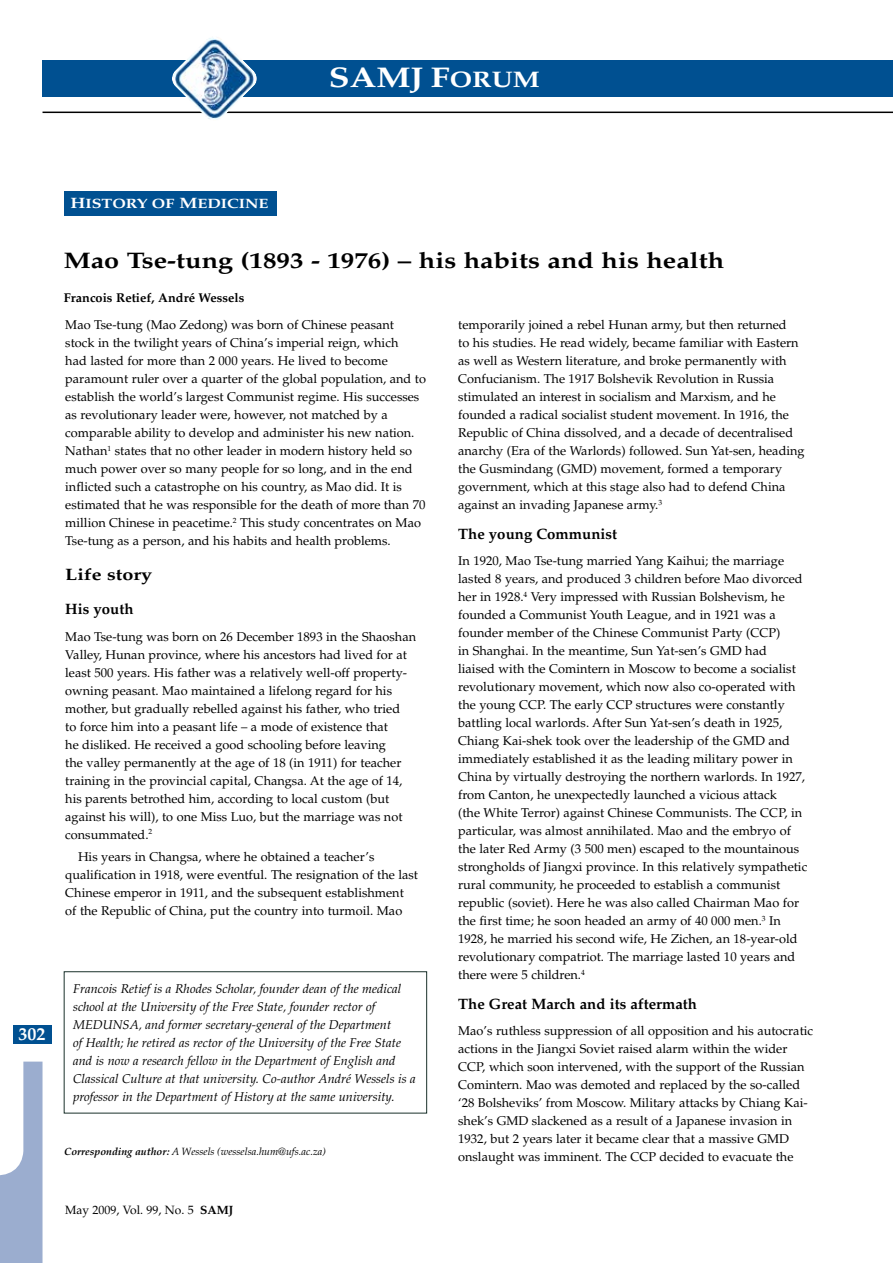
<style>
.page{position:relative;width:893px;height:1263px;background:#fff}
.page>*{position:absolute;margin:0;border:0;box-sizing:border-box;transform-origin:0 0}
.t1{font:700 28.5px "Palatino";color:#fff;scale:1.2 1}
.t2{font:700 22.5px "Palatino";color:#000;scale:1.2 1}
.t3{font:700 18px "Palatino";color:#fff}
.t4{font:700 16.5px "Palatino";color:#000;scale:1.2 1}
.t5{font:700 15px "Palatino";color:#000}
.t6{font:700 13.5px "Palatino";color:#fff;scale:1.2 1}
.t7{font:12.75px/18px "Palatino";color:#000}
.t8{font:italic 12.75px/18px "Palatino";color:#000}
.t9{font:700 12.75px "Palatino";color:#000}
.t10{font:12px "Palatino";color:#000}
.t11{font:italic 10.5px "Palatino";color:#000}
.s1{font-size:22.5px}
.s2{font-size:15px}
.s3{font-weight:700}
</style>
<div class="page">
<div style="left:43px;top:60px;width:850px;height:37px;background:#005091"></div>
<svg style="left:0;top:1061px;width:43px;height:202px"></svg>
<hr style="left:43px;top:112px;width:850px;height:1px;background:#000">
<img style="left:172px;top:37px;width:85px;height:83px">
<div style="left:14px;top:1024px;width:38px;height:19px;background:#005091"></div>
<div style="left:64px;top:191px;width:213px;height:25px;background:#005091"></div>
<div style="left:64px;top:971px;width:363px;height:142px;border:1px solid #1a312b"></div>
<h1 class="t1" style="left:329px;top:61px;width:177px">SAMJ F<span class="s1">ORUM</span></h1>
<h3 class="t3" style="left:18px;top:1023px;width:28px">302</h3>
<p class="t6" style="left:70px;top:196px;width:167px"><span class="s2">H</span>ISTORY OF <span class="s2">M</span>EDICINE</p>
<h2 class="t2" style="left:64px;top:247px;width:552px">Mao Tse-tung (1893 - 1976) – his habits and his health</h2>
<p class="t9" style="left:64px;top:290px;width:182px">Francois Retief, André Wessels</p>
<p class="t7" style="left:65px;top:316px;width:362px">Mao Tse-tung (Mao Zedong) was born of Chinese peasant stock in the twilight years of China’s imperial reign, which<br>had lasted for more than 2 000 years. He lived to become paramount ruler over a quarter of the global population, and to establish the world’s largest Communist regime. His successes as revolutionary leader were, however, not matched by a comparable ability to develop and administer his new nation.<br>Nathan<sup>1</sup> states that no other leader in modern history held so much power over so many people for so long, and in the end inflicted such a catastrophe on his country, as Mao did. It is estimated that he was responsible for the death of more than 70 million Chinese in peacetime.<sup>2</sup> This study concentrates on Mao Tse-tung as a person, and his habits and health problems.</p>
<p class="t4" style="left:65px;top:565px;width:74px">Life story</p>
<p class="t5" style="left:65px;top:600px;width:70px">His youth</p>
<p class="t7" style="left:65px;top:627px;width:352px">Mao Tse-tung was born on 26 December 1893 in the Shaoshan Valley, Hunan province, where his ancestors had lived for at least 500 years. His father was a relatively well-off property&shy;owning peasant. Mao maintained a lifelong regard for his mother, but gradually rebelled against his father, who tried<br>to force him into a peasant life – a mode of existence that<br>he disliked. He received a good schooling before leaving<br>the valley permanently at the age of 18 (in 1911) for teacher training in the provincial capital, Changsa. At the age of 14, his parents betrothed him, according to local custom (but against his will), to one Miss Luo, but the marriage was not consummated.<sup>2</sup></p>
<p class="t7" style="left:65px;top:848px;width:354px;text-indent:13px">His years in Changsa, where he obtained a teacher’s qualification in 1918, were eventful. The resignation of the last Chinese emperor in 1911, and the subsequent establishment of the Republic of China, put the country into turmoil. Mao</p>
<p class="t8" style="left:73px;top:980px;width:344px">Francois Retief is a Rhodes Scholar, founder dean of the medical school at the University of the Free State, founder rector of MEDUNSA, and former secretary-general of the Department<br>of Health; he retired as rector of the University of the Free State and is now a research fellow in the Department of English and Classical Culture at that university. Co-author André Wessels is a professor in the Department of History at the same university.</p>
<p class="t11" style="left:64px;top:1146px;width:263px"><span class="s3">Corresponding author:</span> A Wessels (wesselsa.hum@ufs.ac.za)</p>
<p class="t10" style="left:65px;top:1203px;width:170px">May 2009, Vol. 99, No. 5 <span class="s3">SAMJ</span></p>
<p class="t7" style="left:458px;top:316px;width:348px">temporarily joined a rebel Hunan army, but then returned<br>to his studies. He read widely, became familiar with Eastern as well as Western literature, and broke permanently with Confucianism. The 1917 Bolshevik Revolution in Russia stimulated an interest in socialism and Marxism, and he founded a radical socialist student movement. In 1916, the Republic of China dissolved, and a decade of decentralised anarchy (Era of the Warlords) followed. Sun Yat-sen, heading the Gusmindang (GMD) movement, formed a temporary government, which at this stage also had to defend China against an invading Japanese army.<sup>3</sup></p>
<p class="t5" style="left:458px;top:525px;width:161px">The young Communist</p>
<p class="t7" style="left:458px;top:552px;width:351px">In 1920, Mao Tse-tung married Yang Kaihui; the marriage lasted 8 years, and produced 3 children before Mao divorced her in 1928.<sup>4</sup> Very impressed with Russian Bolshevism, he founded a Communist Youth League, and in 1921 was a founder member of the Chinese Communist Party (CCP)<br>in Shanghai. In the meantime, Sun Yat-sen’s GMD had<br>liaised with the Comintern in Moscow to become a socialist revolutionary movement, which now also co-operated with the young CCP. The early CCP structures were constantly battling local warlords. After Sun Yat-sen’s death in 1925, Chiang Kai-shek took over the leadership of the GMD and immediately established it as the leading military power in China by virtually destroying the northern warlords. In 1927, from Canton, he unexpectedly launched a vicious attack<br>(the White Terror) against Chinese Communists. The CCP, in particular, was almost annihilated. Mao and the embryo of the later Red Army (3 500 men) escaped to the mountainous strongholds of Jiangxi province. In this relatively sympathetic rural community, he proceeded to establish a communist republic (soviet). Here he was also called Chairman Mao for the first time; he soon headed an army of 40 000 men.<sup>3</sup> In 1928, he married his second wife, He Zichen, an 18-year-old revolutionary compatriot. The marriage lasted 10 years and there were 5 children.<sup>4</sup></p>
<p class="t5" style="left:458px;top:995px;width:240px">The Great March and its aftermath</p>
<p class="t7" style="left:458px;top:1022px;width:356px">Mao’s ruthless suppression of all opposition and his autocratic actions in the Jiangxi Soviet raised alarm within the wider CCP, which soon intervened, with the support of the Russian Comintern. Mao was demoted and replaced by the so-called ‘28 Bolsheviks’ from Moscow. Military attacks by Chiang Kai&shy;shek’s GMD slackened as a result of a Japanese invasion in 1932, but 2 years later it became clear that a massive GMD onslaught was imminent. The CCP decided to evacuate the</p>
</div>
